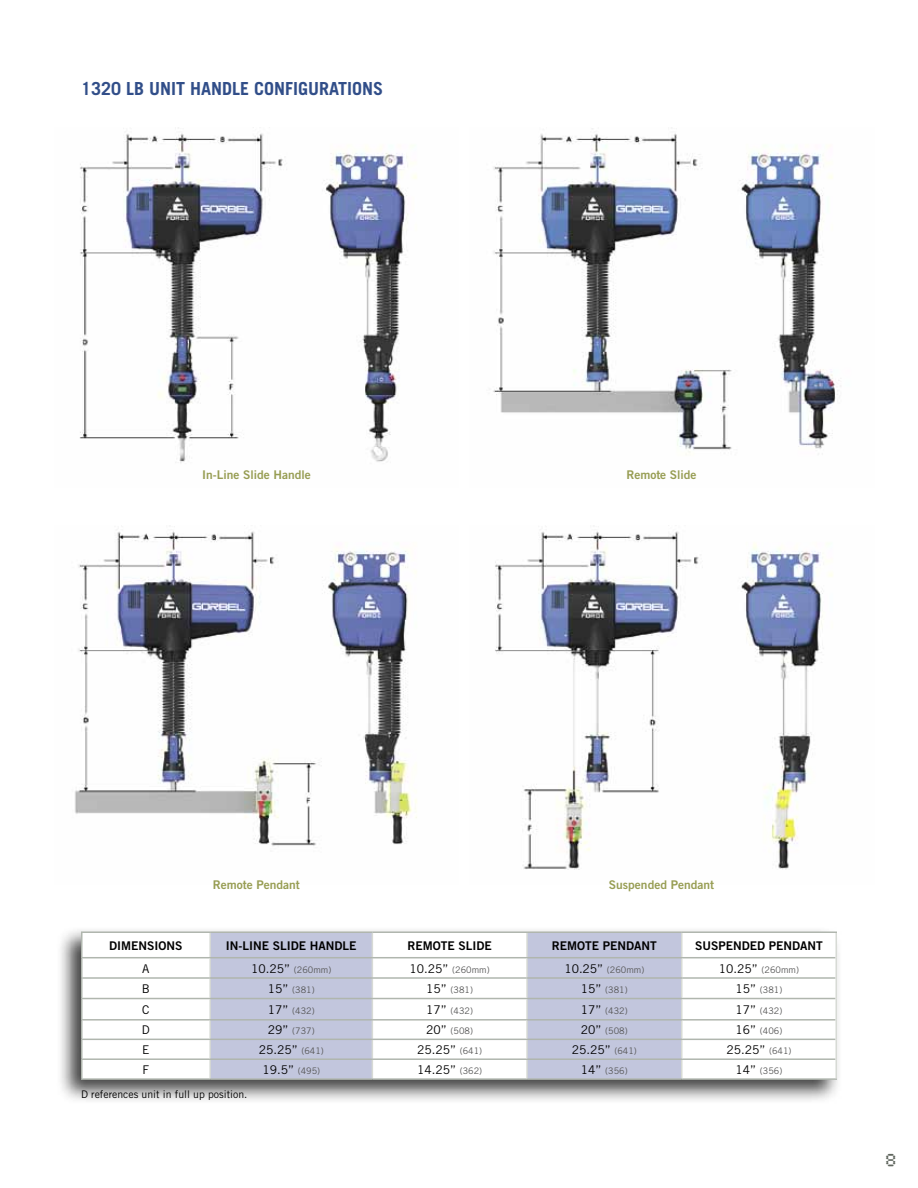
<style>
.page{position:relative;width:918px;height:1188px;background:#fff}
.page>*{position:absolute;margin:0;border:0;box-sizing:border-box;transform-origin:0 0}
.t1{font:700 18px "Trade Gothic";color:#314e89}
.t2{font:18px "Synchro LET";color:#60665e}
.t3{font:12px "Trade Gothic";color:#000}
.t4{font:12px "Trade Gothic Bold Two";color:#000}
.t5{font:12px "Trade Gothic Bold Two";color:#979d53}
.t6{font:10.5px "Trade Gothic";color:#000}
.t7{font:9px "Trade Gothic";color:#555}
.s1{font-size:12px;color:#000}
.s2{font-size:9px;color:#555}
</style>
<div class="page">
<img style="left:79px;top:133px;width:338px;height:330px">
<img style="left:75px;top:525px;width:342px;height:321px">
<img style="left:493px;top:128px;width:348px;height:327px">
<img style="left:495px;top:531px;width:338px;height:339px">
<div style="left:56px;top:926px;width:787px;height:179px;background:#000;opacity:.75"></div>
<svg style="left:82px;top:933px;width:754px;height:145px"></svg>
<svg style="left:211px;top:933px;width:470px;height:145px;fill:#c2c6dd"></svg>
<hr style="left:81px;top:932px;width:129px;height:1px;background:#b0b6ae">
<hr style="left:210px;top:932px;width:162px;height:1px;background:#b0b6ae">
<hr style="left:372px;top:932px;width:155px;height:1px;background:#b0b6ae">
<hr style="left:527px;top:932px;width:155px;height:1px;background:#b0b6ae">
<hr style="left:682px;top:932px;width:155px;height:1px;background:#b0b6ae">
<hr style="left:81px;top:957px;width:129px;height:1px;background:#b0b6ae">
<hr style="left:210px;top:957px;width:162px;height:1px;background:#b0b6ae">
<hr style="left:372px;top:957px;width:155px;height:1px;background:#b0b6ae">
<hr style="left:527px;top:957px;width:155px;height:1px;background:#b0b6ae">
<hr style="left:682px;top:957px;width:153px;height:1px;background:#b0b6ae">
<hr style="left:81px;top:977px;width:129px;height:2px;background:#b0b6ae">
<hr style="left:210px;top:977px;width:162px;height:2px;background:#b0b6ae">
<hr style="left:372px;top:977px;width:155px;height:2px;background:#b0b6ae">
<hr style="left:527px;top:977px;width:155px;height:2px;background:#b0b6ae">
<hr style="left:682px;top:977px;width:153px;height:2px;background:#b0b6ae">
<hr style="left:81px;top:998px;width:129px;height:1px;background:#b0b6ae">
<hr style="left:210px;top:998px;width:162px;height:1px;background:#b0b6ae">
<hr style="left:372px;top:998px;width:155px;height:1px;background:#b0b6ae">
<hr style="left:527px;top:998px;width:155px;height:1px;background:#b0b6ae">
<hr style="left:682px;top:998px;width:153px;height:1px;background:#b0b6ae">
<hr style="left:81px;top:1019px;width:129px;height:2px;background:#b0b6ae">
<hr style="left:210px;top:1019px;width:162px;height:2px;background:#b0b6ae">
<hr style="left:372px;top:1019px;width:155px;height:2px;background:#b0b6ae">
<hr style="left:527px;top:1019px;width:155px;height:2px;background:#b0b6ae">
<hr style="left:682px;top:1019px;width:153px;height:2px;background:#b0b6ae">
<hr style="left:81px;top:1039px;width:129px;height:1px;background:#b0b6ae">
<hr style="left:210px;top:1039px;width:162px;height:1px;background:#b0b6ae">
<hr style="left:372px;top:1039px;width:155px;height:1px;background:#b0b6ae">
<hr style="left:527px;top:1039px;width:155px;height:1px;background:#b0b6ae">
<hr style="left:682px;top:1039px;width:153px;height:1px;background:#b0b6ae">
<hr style="left:81px;top:1058px;width:129px;height:2px;background:#b0b6ae">
<svg style="left:81px;top:933px;width:1px;height:145px"></svg>
<hr style="left:210px;top:1058px;width:162px;height:2px;background:#b0b6ae">
<hr style="left:372px;top:1058px;width:155px;height:2px;background:#b0b6ae">
<hr style="left:527px;top:1058px;width:155px;height:2px;background:#b0b6ae">
<hr style="left:682px;top:1058px;width:153px;height:2px;background:#b0b6ae">
<hr style="left:81px;top:1078px;width:129px;height:2px;background:#b0b6ae">
<hr style="left:210px;top:1078px;width:162px;height:2px;background:#b0b6ae">
<hr style="left:372px;top:1078px;width:155px;height:2px;background:#b0b6ae">
<hr style="left:527px;top:1078px;width:155px;height:2px;background:#b0b6ae">
<hr style="left:682px;top:1078px;width:155px;height:2px;background:#b0b6ae">
<hr style="left:209px;top:933px;width:2px;height:24px;background:#d7dad5">
<hr style="left:526px;top:933px;width:2px;height:24px;background:#d7dad5">
<hr style="left:681px;top:933px;width:2px;height:24px;background:#d7dad5">
<svg style="left:209px;top:958px;width:2px;height:40px"></svg>
<svg style="left:526px;top:958px;width:2px;height:40px"></svg>
<svg style="left:681px;top:958px;width:2px;height:40px"></svg>
<hr style="left:209px;top:999px;width:2px;height:20px;background:#d7dad5">
<hr style="left:526px;top:999px;width:2px;height:20px;background:#d7dad5">
<hr style="left:681px;top:999px;width:2px;height:20px;background:#d7dad5">
<svg style="left:209px;top:1021px;width:2px;height:57px"></svg>
<svg style="left:372px;top:933px;width:1px;height:145px"></svg>
<svg style="left:526px;top:1021px;width:2px;height:57px"></svg>
<svg style="left:681px;top:1021px;width:2px;height:57px"></svg>
<svg style="left:836px;top:933px;width:1px;height:145px"></svg>
<h1 class="t1" style="left:81px;top:77px;width:302px">1320 LB UNIT HANDLE CONFIGURATIONS</h1>
<h2 class="t5" style="left:202px;top:467px;width:110px">In-Line Slide Handle</h2>
<h2 class="t5" style="left:626px;top:467px;width:72px">Remote Slide</h2>
<h2 class="t5" style="left:213px;top:877px;width:88px">Remote Pendant</h2>
<h2 class="t5" style="left:609px;top:877px;width:107px">Suspended Pendant</h2>
<h2 class="t4" style="left:109px;top:938px;width:75px">DIMENSIONS</h2>
<h2 class="t4" style="left:226px;top:938px;width:93px">IN-LINE SLIDE HAN</h2>
<h2 class="t4" style="left:335px;top:938px;width:22px">DLE</h2>
<h2 class="t4" style="left:408px;top:938px;width:34px">REMOTE</h2>
<h2 class="t4" style="left:459px;top:938px;width:33px">SLIDE</h2>
<h2 class="t4" style="left:552px;top:938px;width:34px">REMOTE</h2>
<h2 class="t4" style="left:603px;top:938px;width:9px">PEN</h2>
<h2 class="t4" style="left:626px;top:938px;width:17px">DANT</h2>
<h2 class="t4" style="left:695px;top:938px;width:32px">SUSPEN</h2>
<h2 class="t4" style="left:742px;top:938px;width:36px">DED PEN</h2>
<h2 class="t4" style="left:792px;top:938px;width:17px">DANT</h2>
<h2 class="t3" style="left:142px;top:961px;width:9px">A</h2>
<p class="t7" style="left:251px;top:964px;width:82px"><span class="s1">10.25”</span> (260mm)</p>
<p class="t7" style="left:410px;top:964px;width:82px"><span class="s1">10.25”</span> (260mm)</p>
<p class="t7" style="left:564px;top:964px;width:82px"><span class="s1">10.25”</span> (260mm)</p>
<p class="t7" style="left:719px;top:964px;width:82px"><span class="s1">10.25”</span> (260mm)</p>
<h2 class="t3" style="left:142px;top:981px;width:10px">B</h2>
<p class="t7" style="left:268px;top:984px;width:48px"><span class="s1">15”</span> (381)</p>
<p class="t7" style="left:426px;top:984px;width:48px"><span class="s1">15”</span> (381)</p>
<p class="t7" style="left:581px;top:984px;width:48px"><span class="s1">15”</span> (381)</p>
<p class="t7" style="left:736px;top:984px;width:48px"><span class="s1">15”</span> (381)</p>
<h2 class="t3" style="left:142px;top:1002px;width:9px">C</h2>
<p class="t7" style="left:268px;top:1005px;width:48px"><span class="s1">17”</span> (432)</p>
<p class="t7" style="left:426px;top:1005px;width:48px"><span class="s1">17”</span> (432)</p>
<p class="t7" style="left:581px;top:1005px;width:48px"><span class="s1">17”</span> (432)</p>
<p class="t7" style="left:736px;top:1005px;width:48px"><span class="s1">17”</span> (432)</p>
<h2 class="t3" style="left:142px;top:1023px;width:10px">D</h2>
<p class="t7" style="left:268px;top:1026px;width:48px"><span class="s1">29”</span> (737)</p>
<p class="t7" style="left:426px;top:1026px;width:48px"><span class="s1">20”</span> (508)</p>
<p class="t7" style="left:581px;top:1026px;width:48px"><span class="s1">20”</span> (508)</p>
<p class="t7" style="left:736px;top:1026px;width:48px"><span class="s1">16”</span> (406)</p>
<h2 class="t3" style="left:142px;top:1042px;width:9px">E</h2>
<h2 class="t3" style="left:259px;top:1042px;width:67px">25.25” <span class="s2">(641)</span></h2>
<h2 class="t3" style="left:417px;top:1042px;width:67px">25.25” <span class="s2">(641)</span></h2>
<h2 class="t3" style="left:572px;top:1042px;width:67px">25.25” <span class="s2">(641)</span></h2>
<h2 class="t3" style="left:726px;top:1042px;width:67px">25.25” <span class="s2">(641)</span></h2>
<h2 class="t3" style="left:143px;top:1062px;width:8px">F</h2>
<h2 class="t3" style="left:262px;top:1062px;width:59px">19.5” <span class="s2">(495)</span></h2>
<h2 class="t3" style="left:417px;top:1062px;width:67px">14.25” <span class="s2">(362)</span></h2>
<p class="t7" style="left:581px;top:1065px;width:48px"><span class="s1">14”</span> (356)</p>
<p class="t7" style="left:736px;top:1065px;width:48px"><span class="s1">14”</span> (356)</p>
<p class="t6" style="left:81px;top:1088px;width:168px">D references unit in full up position.</p>
<h1 class="t2" style="left:886px;top:1144px;width:12px">8</h1>
</div>
